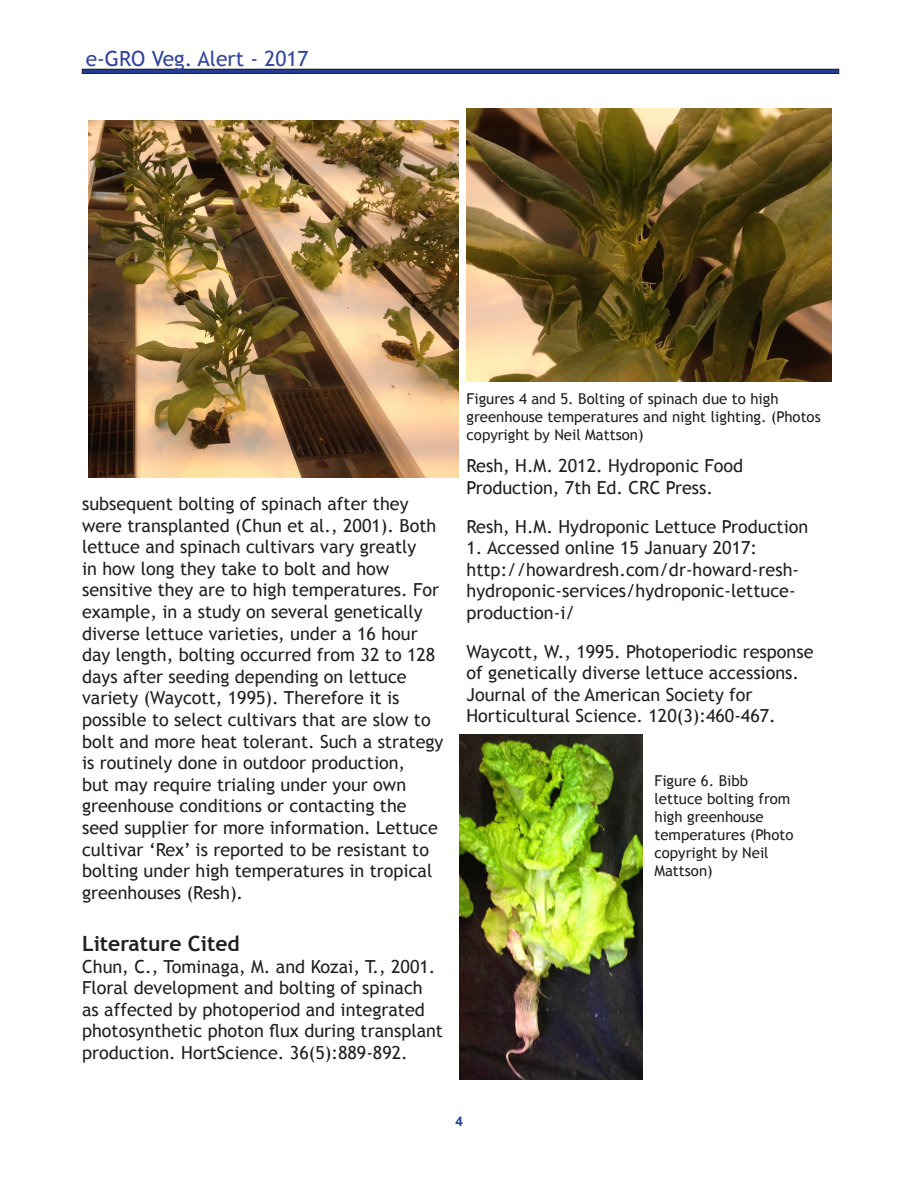
<style>
.page{position:relative;width:918px;height:1188px;background:#fff}
.page>*{position:absolute;margin:0;border:0;box-sizing:border-box;transform-origin:0 0}
.t1{font:21px "Trebuchet MS";color:#33459d}
.SGparagraphheader{font:700 21px "Trebuchet MS";color:#231f20}
.t2{font:18px/21.6px "Trebuchet MS";color:#231f20}
.t3{font:15px/18px "Trebuchet MS";color:#231f20}
.t4{font:700 13.5px "Arial";color:#28489e}
</style>
<div class="page">
<hr style="left:82px;top:69px;width:757px;height:4px;background:#253c96">
<div style="left:82px;top:69px;width:757px;height:5px;border:1px solid #231f20"></div>
<img style="left:88px;top:121px;width:371px;height:356px">
<img style="left:467px;top:108px;width:365px;height:274px">
<img style="left:459px;top:734px;width:184px;height:346px">
<p class="t1" style="left:86px;top:46px;width:224px">e-GRO Veg. Alert - 2017</p>
<p class="t2" style="left:82px;top:493px;width:363px">subsequent bolting of spinach after they were transplanted (Chun et al., 2001). Both lettuce and spinach cultivars vary greatly<br>in how long they take to bolt and how sensitive they are to high temperatures. For example, in a study on several genetically diverse lettuce varieties, under a 16 hour day length, bolting occurred from 32 to 128 days after seeding depending on lettuce variety (Waycott, 1995). Therefore it is possible to select cultivars that are slow to bolt and more heat tolerant. Such a strategy is routinely done in outdoor production,<br>but may require trialing under your own greenhouse conditions or contacting the seed supplier for more information. Lettuce cultivar ‘Rex’ is reported to be resistant to bolting under high temperatures in tropical greenhouses (Resh).</p>
<p class="SGparagraphheader" style="left:82px;top:930px;width:159px">Literature Cited</p>
<p class="t2" style="left:82px;top:956px;width:363px">Chun, C., Tominaga, M. and Kozai, T., 2001.<br>Floral development and bolting of spinach as affected by photoperiod and integrated photosynthetic photon flux during transplant production. HortScience. 36(5):889-892.</p>
<p class="t3" style="left:467px;top:390px;width:356px">Figures 4 and 5. Bolting of spinach due to high greenhouse temperatures and night lighting. (Photos copyright by Neil Mattson)</p>
<p class="t2" style="left:467px;top:455px;width:278px">Resh, H.M. 2012. Hydroponic Food<br>Production, 7th Ed. CRC Press.</p>
<p class="t2" style="left:467px;top:516px;width:343px">Resh, H.M. Hydroponic Lettuce Production</p>
<p class="t2" style="left:467px;top:537px;width:334px">1. Accessed online 15 January 2017: http://howardresh.com/dr-howard-resh&shy;hydroponic-services/hydroponic-lettuce&shy;production-i/</p>
<p class="t2" style="left:467px;top:641px;width:348px">Waycott, W., 1995. Photoperiodic response of genetically diverse lettuce accessions.<br>Journal of the American Society for Horticultural Science. 120(3):460-467.</p>
<p class="t3" style="left:654px;top:772px;width:140px">Figure 6. Bibb lettuce bolting from high greenhouse temperatures (Photo copyright by Neil<br>Mattson)</p>
<p class="t4" style="left:455px;top:1112px;width:9px">4</p>
</div>
